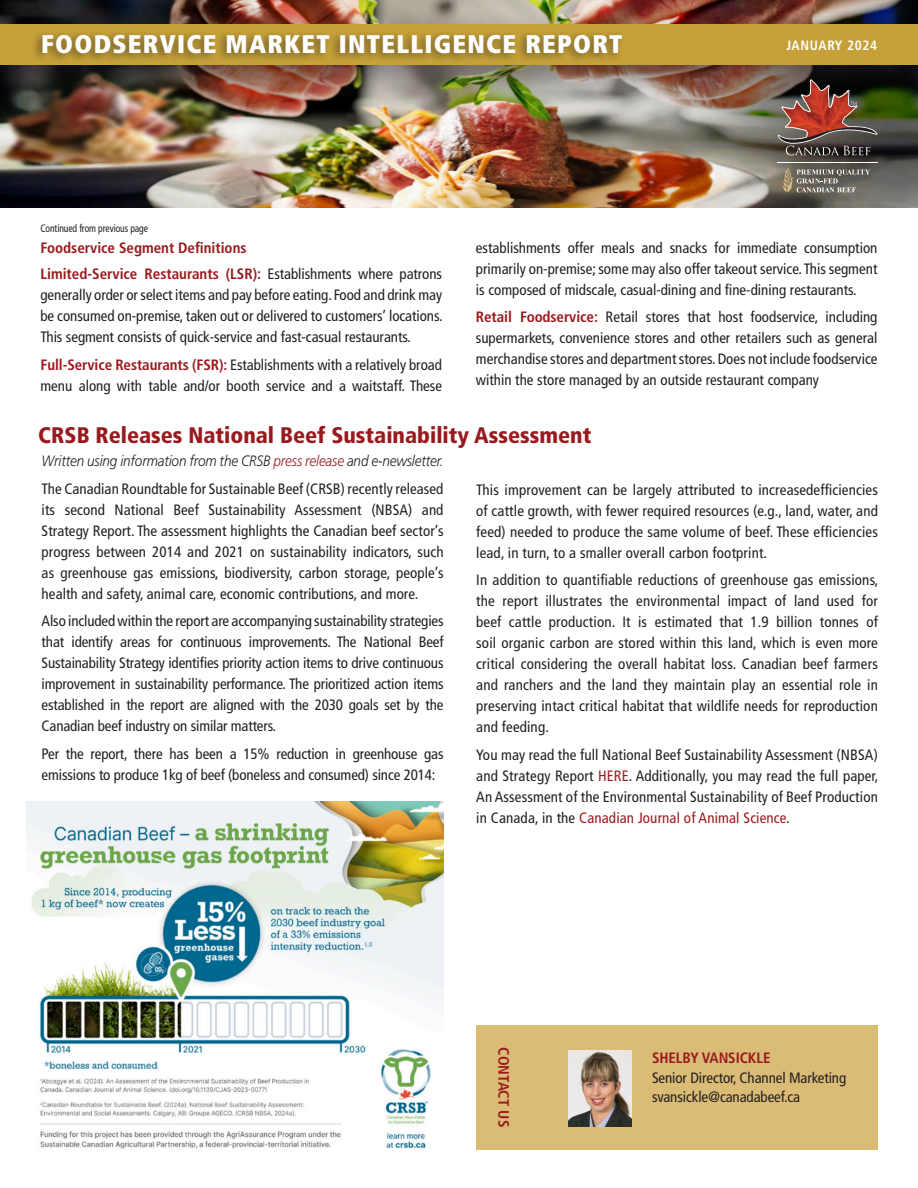
<style>
.page{position:relative;width:918px;height:1188px;background:#fff}
.page>*{position:absolute;margin:0;border:0;box-sizing:border-box;transform-origin:0 0}
.t1{font:900 condensed 25.5px "Frutiger LT Std";letter-spacing:.05em;color:#fff}
.Subhead{font:900 condensed 22.5px "Frutiger LT Std";color:#991a1e}
.Body_copy{font:condensed 15px/21px "Frutiger LT Std";color:#231f20;text-align:justify}
.Bullets{font:condensed 15px/19.5px "Frutiger LT Std";letter-spacing:-.005em;color:#231f20}
.Body_copy-2{font:italic 300 15px "Frutiger LT Std";letter-spacing:-.01em;color:#231f20;scale:.9 1}
.Body_copy-3{font:700 condensed 15px "Frutiger LT Std";color:#991a1e}
.Bullets-2{font:700 condensed 15px "Frutiger LT Std";letter-spacing:.01em;color:#991a1e}
.t2{font:700 condensed 13.5px "Frutiger LT Std";letter-spacing:.05em;color:#fff}
.Footnote{font:condensed 10.8px "Frutiger LT Std";letter-spacing:-.01em;color:#231f20;scale:.89 1}
.s1{font-weight:700;color:#991a1e}
.s2{color:#991a1e}
</style>
<div class="page">
<div style="left:476px;top:1025px;width:402px;height:125px;background:#dabc76"></div>
<img style="left:568px;top:1051px;width:63px;height:75px">
<img style="left:0;top:0;width:918px;height:207px">
<div style="left:0;top:8px;width:918px;height:101px;background:#231f20;opacity:.5"></div>
<div style="left:0;top:25px;width:918px;height:40px;background:#c6a138"></div>
<div style="left:30px;top:29px;width:596px;height:36px;background:#231f20;opacity:.43"></div>
<hr style="left:778px;top:162px;width:100px;height:1px;background:#fff">
<img style="left:778px;top:79px;width:99px;height:76px">
<svg style="left:783px;top:167px;width:87px;height:25px;background:#7d786f"></svg>
<img style="left:27px;top:801px;width:417px;height:348px">
<p class="t1" style="left:41px;top:29px;width:583px">FOODSERVICE MARKET INTELLIGENCE REPORT</p>
<p class="t2" style="left:786px;top:37px;width:92px">JANUARY 2024</p>
<p class="Footnote" style="left:40px;top:222px;width:122px">Continued from previous page</p>
<p class="Body_copy" style="left:476px;top:237px;width:403px">establishments offer meals and snacks for immediate consumption primarily on-premise; some may also offer takeout service. This segment is composed of midscale, casual-dining and fine-dining restaurants.</p>
<p class="Body_copy" style="left:476px;top:307px;width:403px"><span class="s1">Retail Foodservice:</span> Retail stores that host foodservice, including supermarkets, convenience stores and other retailers such as general merchandise stores and department stores. Does not include foodservice within the store managed by an outside restaurant company</p>
<p class="Subhead" style="left:38px;top:421px;width:555px">CRSB Releases National Beef Sustainability Assessment</p>
<p class="Body_copy-3" style="left:40px;top:239px;width:208px">Foodservice Segment Definitions</p>
<p class="Body_copy" style="left:40px;top:263px;width:404px"><span class="s1">Limited-Service Restaurants (LSR):</span> Establishments where patrons generally order or select items and pay before eating. Food and drink may be consumed on-premise, taken out or delivered to customers’ locations.<br>This segment consists of quick-service and fast-casual restaurants.</p>
<p class="Body_copy" style="left:40px;top:354px;width:403px"><span class="s1">Full-Service Restaurants (FSR):</span> Establishments with a relatively broad menu along with table and/or booth service and a waitstaff. These</p>
<p class="Body_copy-2" style="left:42px;top:452px;width:448px">Written using information from the CRSB <span class="s2">press release</span> and e-newsletter.</p>
<p class="Body_copy" style="left:42px;top:478px;width:403px">The Canadian Roundtable for Sustainable Beef (CRSB) recently released its second National Beef Sustainability Assessment (NBSA) and Strategy Report. The assessment highlights the Canadian beef sector’s progress between 2014 and 2021 on sustainability indicators, such as greenhouse gas emissions, biodiversity, carbon storage, people’s health and safety, animal care, economic contributions, and more.</p>
<p class="Body_copy" style="left:42px;top:611px;width:403px">Also included within the report are accompanying sustainability strategies that identify areas for continuous improvements. The National Beef Sustainability Strategy identifies priority action items to drive continuous improvement in sustainability performance. The prioritized action items established in the report are aligned with the 2030 goals set by the Canadian beef industry on similar matters.</p>
<p class="Body_copy" style="left:42px;top:744px;width:403px">Per the report, there has been a 15% reduction in greenhouse gas emissions to produce 1kg of beef (boneless and consumed) since 2014:</p>
<p class="Body_copy" style="left:476px;top:479px;width:403px">This improvement can be largely attributed to increasedefficiencies of cattle growth, with fewer required resources (e.g., land, water, and feed) needed to produce the same volume of beef. These efficiencies lead, in turn, to a smaller overall carbon footprint.</p>
<p class="Body_copy" style="left:476px;top:570px;width:404px">In addition to quantifiable reductions of greenhouse gas emissions, the report illustrates the environmental impact of land used for beef cattle production. It is estimated that 1.9 billion tonnes of soil organic carbon are stored within this land, which is even more critical considering the overall habitat loss. Canadian beef farmers and ranchers and the land they maintain play an essential role in preserving intact critical habitat that wildlife needs for reproduction and feeding.</p>
<p class="Body_copy" style="left:476px;top:745px;width:404px">You may read the full National Beef Sustainability Assessment (NBSA) and Strategy Report <span class="s2">HERE</span>. Additionally, you may read the full paper, An Assessment of the Environmental Sustainability of Beef Production in Canada, in the <span class="s2">Canadian Journal of Animal Science</span>.</p>
<p class="Bullets-2" style="left:513px;top:1047px;width:82px;rotate:90deg">CONTACT US</p>
<p class="Bullets" style="left:652px;top:1048px;width:196px"><span class="s1">SHELBY VANSICKLE<br></span>Senior Director, Channel Marketing svansickle@canadabeef.ca</p>
</div>
